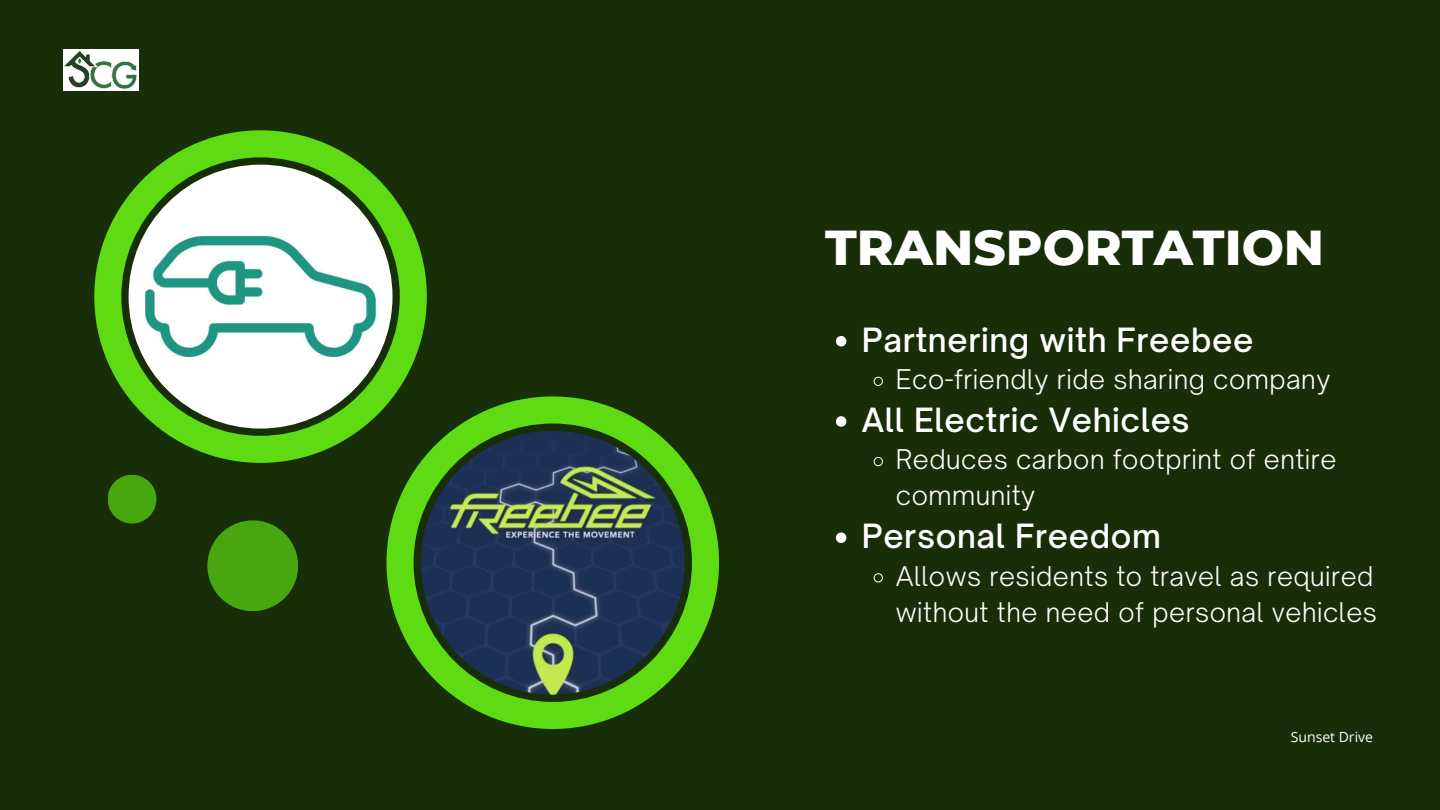
<style>
.page{position:relative;width:1440px;height:810px;background:#172e08}
.page>*{position:absolute;margin:0;border:0;box-sizing:border-box;transform-origin:0 0}
.t1{font:800 50px "Montserrat";color:#fff}
.t2{font:500 32px "Open Sauce One";letter-spacing:.02em;color:#fff}
.t3{font:300 26px/36px "Open Sauce One";letter-spacing:.02em;color:#fff}
.t4{font:14px "Open Sans";color:#fff}
</style>
<div class="page">
<svg style="left:94px;top:130px;width:333px;height:333px"></svg>
<svg style="left:387px;top:396px;width:332px;height:333px"></svg>
<div style="left:108px;top:475px;width:48px;height:49px;background:#48a60e;border-radius:50%"></div>
<div style="left:207px;top:520px;width:91px;height:91px;background:#48a60e;border-radius:50%"></div>
<svg style="left:836px;top:336px;width:10px;height:10px"></svg>
<svg style="left:873px;top:376px;width:10px;height:10px"></svg>
<svg style="left:836px;top:416px;width:10px;height:11px"></svg>
<svg style="left:873px;top:457px;width:10px;height:10px"></svg>
<svg style="left:836px;top:532px;width:10px;height:11px"></svg>
<svg style="left:873px;top:573px;width:10px;height:10px"></svg>
<div style="left:63px;top:50px;width:76px;height:41px;background:#fff"></div>
<img style="left:65px;top:51px;width:72px;height:38px">
<h1 class="t1" style="left:825px;top:216px;width:501px">TRANSPORTATION</h1>
<p class="t2" style="left:862px;top:320px;width:393px">Partnering with Freebee</p>
<p class="t3" style="left:896px;top:361px;width:436px">Eco-friendly ride sharing company</p>
<p class="t2" style="left:862px;top:400px;width:329px">All Electric Vehicles</p>
<p class="t3" style="left:896px;top:442px;width:442px">Reduces carbon footprint of entire community</p>
<p class="t2" style="left:862px;top:516px;width:301px">Personal Freedom</p>
<p class="t3" style="left:896px;top:558px;width:483px">Allows residents to travel as required without the need of personal vehicles</p>
<p class="t4" style="left:1291px;top:727px;width:84px">Sunset Drive</p>
</div>
